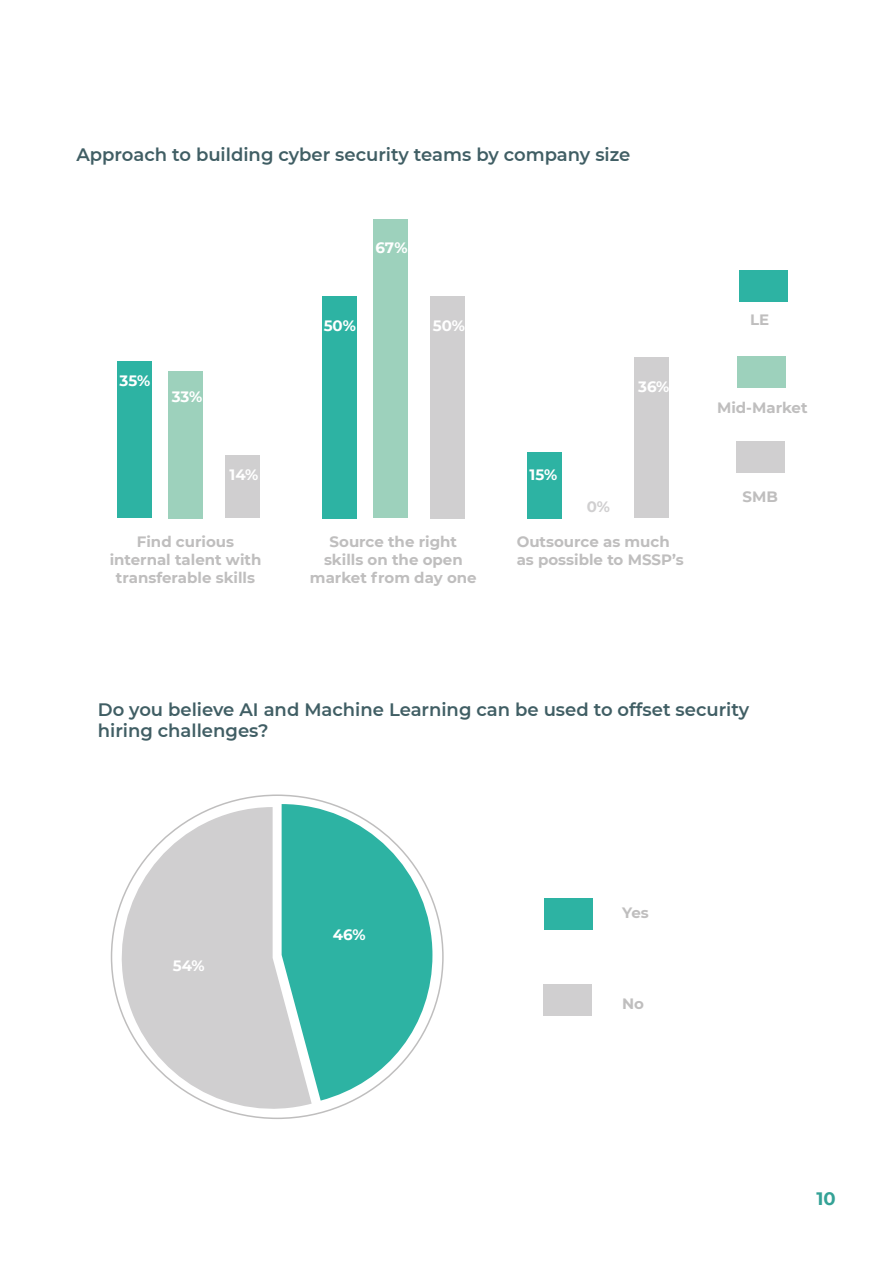
<style>
.page{position:relative;width:893px;height:1263px;background:#fff}
.page>*{position:absolute;margin:0;border:0;box-sizing:border-box;transform-origin:0 0}
.t1{font:600 18px/21.6px "Montserrat";color:#405e64}
.t2{font:700 18px "Montserrat";color:#34a296}
.t3{font:700 15px/18px "Montserrat";color:#bfbebe;text-align:center}
.t4{font:700 15px "Montserrat";color:#fff}
.t5{font:700 15px "Montserrat";color:#d0cfd0}
</style>
<div class="page">
<div style="left:527px;top:452px;width:34px;height:67px;background:#2db3a3"></div>
<div style="left:635px;top:357px;width:34px;height:161px;background:#d0cfd0"></div>
<div style="left:322px;top:296px;width:34px;height:223px;background:#2db3a3"></div>
<div style="left:373px;top:219px;width:34px;height:299px;background:#9dd1bc"></div>
<div style="left:431px;top:296px;width:34px;height:223px;background:#d0cfd0"></div>
<div style="left:117px;top:362px;width:35px;height:156px;background:#2db3a3"></div>
<div style="left:169px;top:371px;width:34px;height:148px;background:#9dd1bc"></div>
<div style="left:226px;top:456px;width:34px;height:62px;background:#d0cfd0"></div>
<div style="left:739px;top:270px;width:48px;height:32px;background:#2db3a3"></div>
<div style="left:738px;top:356px;width:48px;height:31px;background:#9dd1bc"></div>
<div style="left:737px;top:441px;width:48px;height:32px;background:#d0cfd0"></div>
<svg style="left:110px;top:807px;width:202px;height:312px;fill:#d0cfd0"></svg>
<svg style="left:282px;top:804px;width:150px;height:296px"></svg>
<div style="left:544px;top:898px;width:48px;height:32px;background:#2db3a3"></div>
<div style="left:543px;top:983px;width:48px;height:32px;background:#d0cfd0"></div>
<p class="t1" style="left:76px;top:143px;width:555px">Approach to building cyber security teams by company size</p>
<p class="t4" style="left:120px;top:370px;width:32px">35%</p>
<p class="t4" style="left:172px;top:385px;width:32px">33%</p>
<p class="t4" style="left:229px;top:464px;width:30px">14%</p>
<p class="t4" style="left:375px;top:237px;width:34px">67%</p>
<p class="t4" style="left:324px;top:315px;width:34px">50%</p>
<p class="t4" style="left:433px;top:315px;width:34px">50%</p>
<p class="t4" style="left:638px;top:376px;width:33px">36%</p>
<p class="t4" style="left:530px;top:464px;width:29px">15%</p>
<p class="t5" style="left:587px;top:496px;width:25px">0%</p>
<p class="t3" style="left:110px;top:532px;width:153px">Find curious internal talent with transferable skills</p>
<p class="t3" style="left:310px;top:532px;width:168px">Source the right skills on the open market from day one</p>
<p class="t3" style="left:517px;top:532px;width:169px;text-align:left">Outsource as much as possible to MSSP’s</p>
<p class="t3" style="left:750px;top:310px;width:21px">LE</p>
<p class="t3" style="left:717px;top:398px;width:92px">Mid-Market</p>
<p class="t3" style="left:743px;top:486px;width:37px">SMB</p>
<p class="t1" style="left:98px;top:697px;width:653px">Do you believe AI and Machine Learning can be used to offset security hiring challenges?</p>
<p class="t4" style="left:173px;top:955px;width:33px">54%</p>
<p class="t4" style="left:333px;top:924px;width:34px">46%</p>
<p class="t3" style="left:622px;top:903px;width:28px">Yes</p>
<p class="t3" style="left:622px;top:994px;width:23px">No</p>
<p class="t2" style="left:816px;top:1185px;width:21px">10</p>
</div>
